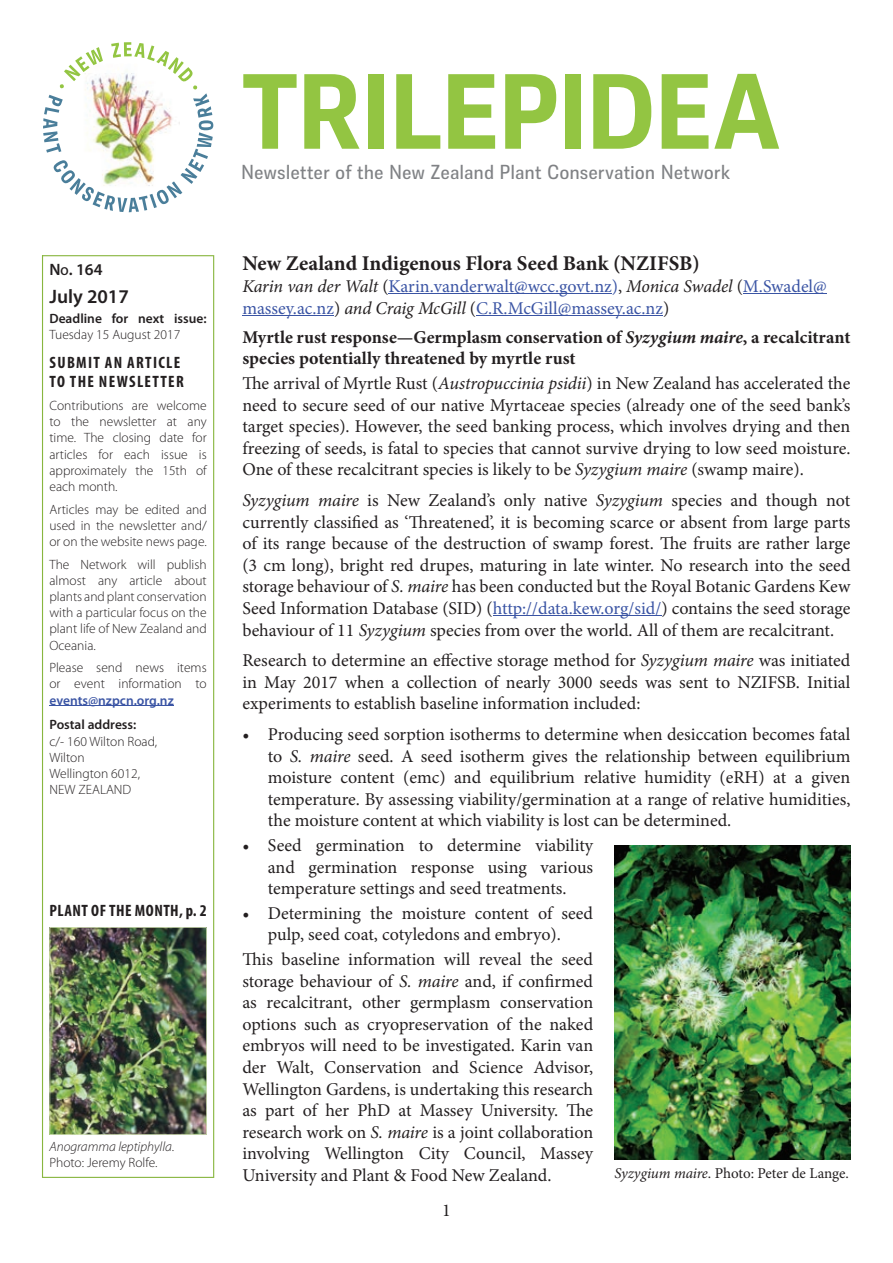
<style>
.page{position:relative;width:893px;height:1263px;background:#fff}
.page>*{position:absolute;margin:0;border:0;box-sizing:border-box;transform-origin:0 0}
.t1{font:600 106.5px "Trilon";letter-spacing:-.005em;color:#93c542}
.t2{font:700 21px "Minion Pro";color:#231f20}
.t3{font:20.25px "Trilon";color:#808285}
.t4{font:600 19.5px "Myriad Pro";color:#231f20}
.t5{font:18px/21.6px "Minion Pro";color:#231f20;text-align:justify}
.t6{font:18px/21.6px "Minion Pro";color:#3a54a4}
.t7{font:700 18px/21.6px "Minion Pro";color:#231f20}
.t8{font:700 condensed 16.5px/19.8px "Myriad Pro";letter-spacing:.08em;color:#231f20}
.t9{font:700 condensed 16.5px "Myriad Pro";letter-spacing:.03em;color:#231f20}
.t10{font:600 16.5px "Myriad Pro";color:#231f20}
.t11{font:15px "Minion Pro";letter-spacing:-.005em;color:#231f20}
.t12{font:300 13.5px/16.2px "Myriad Pro";color:#231f20;text-align:justify}
.t13{font:italic 300 13.5px/16.2px "Myriad Pro";color:#231f20}
.t14{font:600 13.5px "Myriad Pro";color:#231f20}
.t15{font:600 13.5px "Myriad Pro";color:#3a54a4}
.s1{font-size:11.55px}
.s2{font-style:normal}
.s3{font-style:italic;color:#231f20}
.s4{color:#231f20}
.s5{font-style:italic}
.s6{color:#3a54a4}
</style>
<div class="page">
<hr style="left:389px;top:293px;width:223px;height:1px;background:#3a54a4">
<hr style="left:743px;top:293px;width:84px;height:1px;background:#3a54a4">
<hr style="left:242px;top:315px;width:92px;height:1px;background:#3a54a4">
<hr style="left:476px;top:315px;width:187px;height:1px;background:#3a54a4">
<hr style="left:493px;top:615px;width:168px;height:1px;background:#3a54a4">
<img style="left:42px;top:255px;width:172px;height:923px">
<img style="left:43px;top:42px;width:170px;height:170px">
<img style="left:614px;top:845px;width:236px;height:315px">
<p class="t10" style="left:49px;top:259px;width:55px">N<span class="s1">O</span>. 164</p>
<p class="t4" style="left:49px;top:284px;width:81px">July 2017</p>
<p class="t14" style="left:49px;top:310px;width:159px">Deadline for next issue:</p>
<p class="t12" style="left:49px;top:327px;width:132px">Tuesday 15 August 2017</p>
<p class="t8" style="left:50px;top:352px;width:136px">SUBMIT AN ARTICLE<br>TO THE NEWSLETTER</p>
<p class="t12" style="left:49px;top:397px;width:159px">Contributions are welcome to the newsletter at any time. The closing date for articles for each issue is approximately the 15th of each month.</p>
<p class="t12" style="left:49px;top:501px;width:159px">Articles may be edited and used in the newsletter and/ or on the website news page.</p>
<p class="t12" style="left:49px;top:556px;width:159px">The Network will publish almost any article about plants and plant conservation with a particular focus on the plant life of New Zealand and Oceania.</p>
<p class="t12" style="left:49px;top:659px;width:159px">Please send news items or event information to</p>
<p class="t15" style="left:49px;top:691px;width:126px">events@nzpcn.org.nz</p>
<p class="t14" style="left:49px;top:716px;width:88px">Postal address:</p>
<p class="t12" style="left:49px;top:733px;width:109px;text-align:left">c/- 160 Wilton Road,<br>Wilton<br>Wellington 6012,<br>NEW ZEALAND</p>
<p class="t9" style="left:50px;top:900px;width:159px">PLANT OF THE MONTH, p. 2</p>
<p class="t13" style="left:49px;top:1138px;width:126px">Anogramma leptiphylla<span class="s2">.<br>Photo: Jeremy Rolfe.</span></p>
<h1 class="t1" style="left:242px;top:40px;width:539px">TRILEPIDEA</h1>
<p class="t3" style="left:241px;top:160px;width:491px">Newsletter of the New Zealand Plant Conservation Network</p>
<p class="t2" style="left:242px;top:249px;width:459px">New Zealand Indigenous Flora Seed Bank (NZIFSB)</p>
<p class="t6" style="left:242px;top:276px;width:586px"><span class="s3">Karin van der Walt</span> <span class="s4">(</span>Karin.vanderwalt@wcc.govt.nz)<span class="s4">,</span> <span class="s3">Monica Swadel</span> <span class="s4">(</span>M.Swadel@ massey.ac.nz<span class="s4">)</span> <span class="s3">and Craig McGill</span> <span class="s4">(</span>C.R.McGill@massey.ac.nz<span class="s4">)</span></p>
<p class="t7" style="left:242px;top:326px;width:610px">Myrtle rust response—Germplasm conservation of <span class="s5">Syzygium maire</span>, a recalcitrant species potentially threatened by myrtle rust</p>
<p class="t5" style="left:242px;top:372px;width:610px">The arrival of Myrtle Rust (<span class="s5">Austropuccinia psidii</span>) in New Zealand has accelerated the need to secure seed of our native Myrtaceae species (already one of the seed bank’s target species). However, the seed banking process, which involves drying and then freezing of seeds, is fatal to species that cannot survive drying to low seed moisture.<br>One of these recalcitrant species is likely to be <span class="s5">Syzygium maire</span> (swamp maire).</p>
<p class="t5" style="left:242px;top:489px;width:610px"><span class="s5">Syzygium maire</span> is New Zealand’s only native <span class="s5">Syzygium</span> species and though not currently classified as ‘Threatened’, it is becoming scarce or absent from large parts of its range because of the destruction of swamp forest. The fruits are rather large (3 cm long), bright red drupes, maturing in late winter. No research into the seed storage behaviour of <span class="s5">S. maire</span> has been conducted but the Royal Botanic Gardens Kew Seed Information Database (SID) (<span class="s6">http://data.kew.org/sid/</span>) contains the seed storage behaviour of 11 <span class="s5">Syzygium</span> species from over the world. All of them are recalcitrant.</p>
<p class="t5" style="left:242px;top:650px;width:610px">Research to determine an effective storage method for <span class="s5">Syzygium maire</span> was initiated in May 2017 when a collection of nearly 3000 seeds was sent to NZIFSB. Initial experiments to establish baseline information included:</p>
<p class="t5" style="left:268px;top:723px;width:584px;text-indent:-26px">• Producing seed sorption isotherms to determine when desiccation becomes fatal to <span class="s5">S. maire</span> seed. A seed isotherm gives the relationship between equilibrium moisture content (emc) and equilibrium relative humidity (eRH) at a given temperature. By assessing viability/germination at a range of relative humidities, the moisture content at which viability is lost can be determined.</p>
<p class="t5" style="left:268px;top:834px;width:327px;text-indent:-26px">• Seed germination to determine viability and germination response using various temperature settings and seed treatments.</p>
<p class="t5" style="left:242px;top:902px;width:352px;text-align:center">• Determining the moisture content of seed pulp, seed coat, cotyledons and embryo).</p>
<p class="t5" style="left:242px;top:948px;width:352px">This baseline information will reveal the seed storage behaviour of <span class="s5">S. maire</span> and, if confirmed as recalcitrant, other germplasm conservation options such as cryopreservation of the naked embryos will need to be investigated. Karin van der Walt, Conservation and Science Advisor, Wellington Gardens, is undertaking this research as part of her PhD at Massey University. The research work on <span class="s5">S. maire</span> is a joint collaboration involving Wellington City Council, Massey University and Plant &amp; Food New Zealand.</p>
<p class="t11" style="left:614px;top:1163px;width:236px"><span class="s5">Syzygium maire</span>. Photo: Peter de Lange.</p>
<p class="t5" style="left:442px;top:1199px;width:10px">1</p>
</div>
